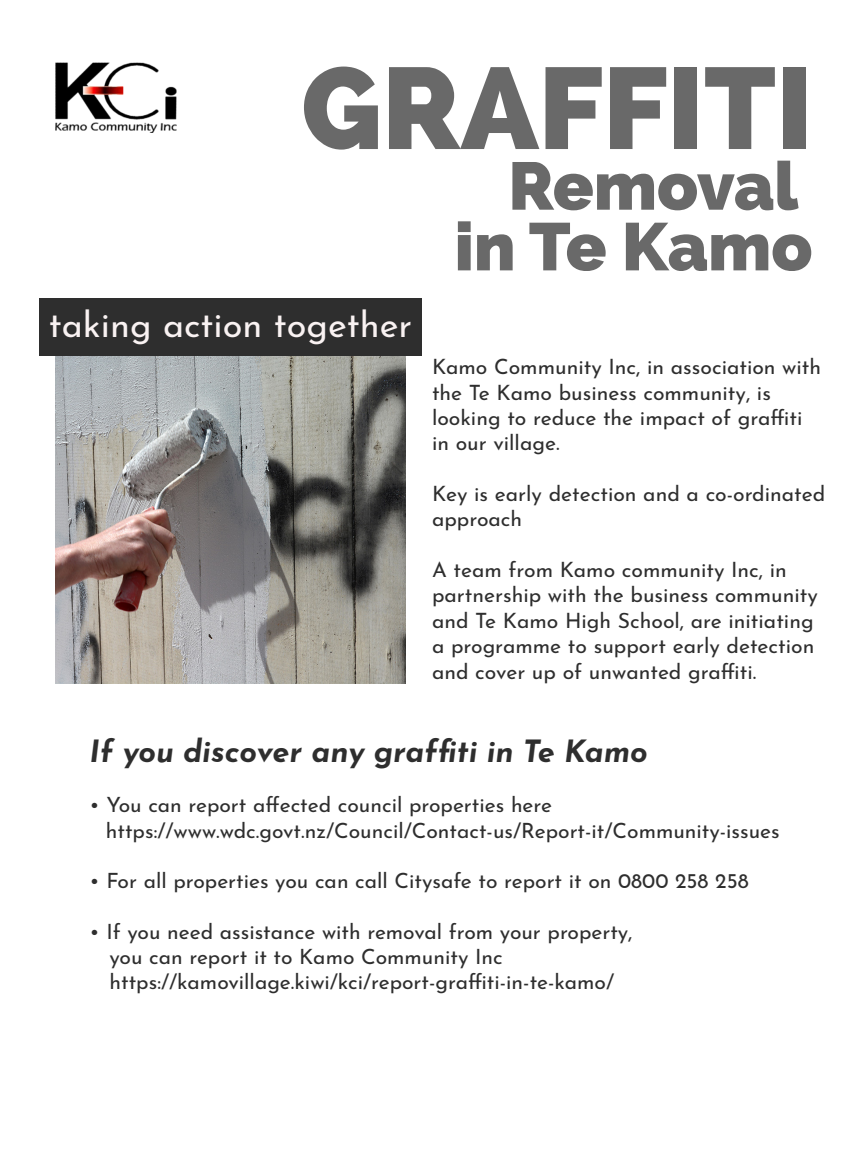
<style>
.page{position:relative;width:864px;height:1152px;background:#fff}
.page>*{position:absolute;margin:0;border:0;box-sizing:border-box;transform-origin:0 0}
.t1{font:800 115.2px "Raleway";color:#505050}
.t2{font:800 67.2px/60.8px "Raleway";color:#505050;text-align:center}
.t3{font:36px "Josefin Sans";color:#f9f2f2}
.t4{font:italic 700 30.8px "Josefin Sans";color:#2e2e2e}
.t5{font:21.2px/25.2px "Josefin Sans";color:#2e2e2e}
</style>
<div class="page">
<div style="left:39px;top:298px;width:383px;height:58px;background:#2e2e2e"></div>
<img style="left:56px;top:63px;width:120px;height:70px">
<img style="left:56px;top:356px;width:349px;height:328px">
<h1 class="t1" style="left:301px;top:42px;width:513px">GRAFFITI</h1>
<h2 class="t2" style="left:455px;top:156px;width:359px">Removal in Te Kamo</h2>
<h3 class="t3" style="left:49px;top:294px;width:365px">taking action together</h3>
<p class="t5" style="left:432px;top:352px;width:391px">Kamo Community Inc, in association with the Te Kamo business community, is looking to reduce the impact of graffiti in our village.</p>
<p class="t5" style="left:432px;top:478px;width:395px">Key is early detection and a co-ordinated approach</p>
<p class="t5" style="left:432px;top:555px;width:387px">A team from Kamo community Inc, in partnership with the business community and Te Kamo High School, are initiating a programme to support early detection and cover up of unwanted graffiti.</p>
<h3 class="t4" style="left:90px;top:725px;width:560px">If you discover any graffiti in Te Kamo</h3>
<p class="t5" style="left:106px;top:790px;width:675px;text-indent:-16px">• You can report affected council properties here https://www.wdc.govt.nz/Council/Contact-us/Report-it/Community-issues</p>
<p class="t5" style="left:90px;top:866px;width:661px">• For all properties you can call Citysafe to report it on 0800 258 258</p>
<p class="t5" style="left:110px;top:916px;width:525px;text-indent:-20px">• If you need assistance with removal from your property, you can report it to Kamo Community Inc https://kamovillage.kiwi/kci/report-graffiti-in-te-kamo/</p>
</div>
